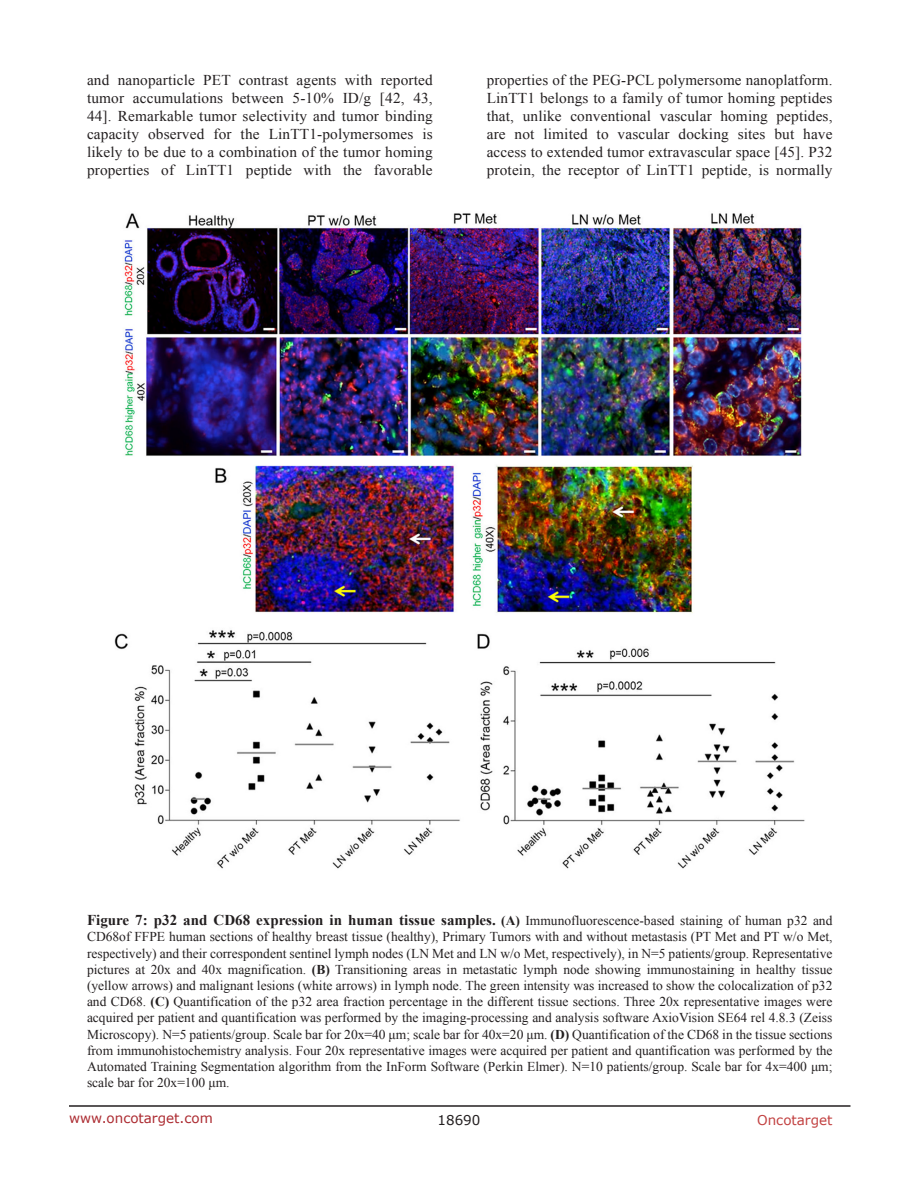
<style>
.page{position:relative;width:918px;height:1188px;background:#fff}
.page>*{position:absolute;margin:0;border:0;box-sizing:border-box;transform-origin:0 0}
.BodyText{font:15px/18px "Times New Roman";letter-spacing:.01em;color:#231f20;text-align:justify}
.figuretext{font:700 15px "Times New Roman";color:#231f20}
.figuretext-2{font:13.5px/16.2px "Times New Roman";color:#231f20;text-align:justify}
.t1{font:13.5px "Verdana";color:#ac2b31}
.t2{font:13.5px "Verdana";color:#c24141}
.t3{font:13.5px "Verdana";color:#231f20}
.s1{font-size:13.5px}
.s2{font-weight:400;font-size:13.5px}
.s3{font-weight:700}
</style>
<div class="page">
<hr style="left:69px;top:1105px;width:781px;height:2px;background:#231f20">
<img style="left:114px;top:213px;width:691px;height:656px">
<p class="BodyText" style="left:87px;top:71px;width:347px">and nanoparticle PET contrast agents with reported tumor accumulations between 5-10% ID/g [42, 43, 44]. Remarkable tumor selectivity and tumor binding capacity observed for the LinTT1-polymersomes is likely to be due to a combination of the tumor homing properties of LinTT1 peptide with the favorable</p>
<p class="BodyText" style="left:487px;top:71px;width:347px">properties of the PEG-PCL polymersome nanoplatform.<br>LinTT1 belongs to a family of tumor homing peptides that, unlike conventional vascular homing peptides, are not limited to vascular docking sites but have access to extended tumor extravascular space [45]. P32 protein, the receptor of LinTT1 peptide, is normally</p>
<p class="figuretext" style="left:87px;top:910px;width:747px">Figure 7: p32 and CD68 expression in human tissue samples. <span class="s1">(A)</span> <span class="s2">Immunofluorescence-based staining of human p32 and</span></p>
<p class="figuretext-2" style="left:87px;top:929px;width:747px">CD68of FFPE human sections of healthy breast tissue (healthy), Primary Tumors with and without metastasis (PT Met and PT w/o Met, respectively) and their correspondent sentinel lymph nodes (LN Met and LN w/o Met, respectively), in N=5 patients/group. Representative pictures at 20x and 40x magnification. <span class="s3">(B)</span> Transitioning areas in metastatic lymph node showing immunostaining in healthy tissue (yellow arrows) and malignant lesions (white arrows) in lymph node. The green intensity was increased to show the colocalization of p32 and CD68. <span class="s3">(C)</span> Quantification of the p32 area fraction percentage in the different tissue sections. Three 20x representative images were acquired per patient and quantification was performed by the imaging-processing and analysis software AxioVision SE64 rel 4.8.3 (Zeiss Microscopy). N=5 patients/group. Scale bar for 20x=40 μm; scale bar for 40x=20 μm. <span class="s3">(D)</span> Quantification of the CD68 in the tissue sections from immunohistochemistry analysis. Four 20x representative images were acquired per patient and quantification was performed by the Automated Training Segmentation algorithm from the InForm Software (Perkin Elmer). N=10 patients/group. Scale bar for 4x=400 μm; scale bar for 20x=100 μm.</p>
<p class="t1" style="left:69px;top:1109px;width:145px">www.oncotarget.com</p>
<p class="t3" style="left:438px;top:1111px;width:44px">18690</p>
<p class="t2" style="left:757px;top:1111px;width:77px">Oncotarget</p>
</div>
